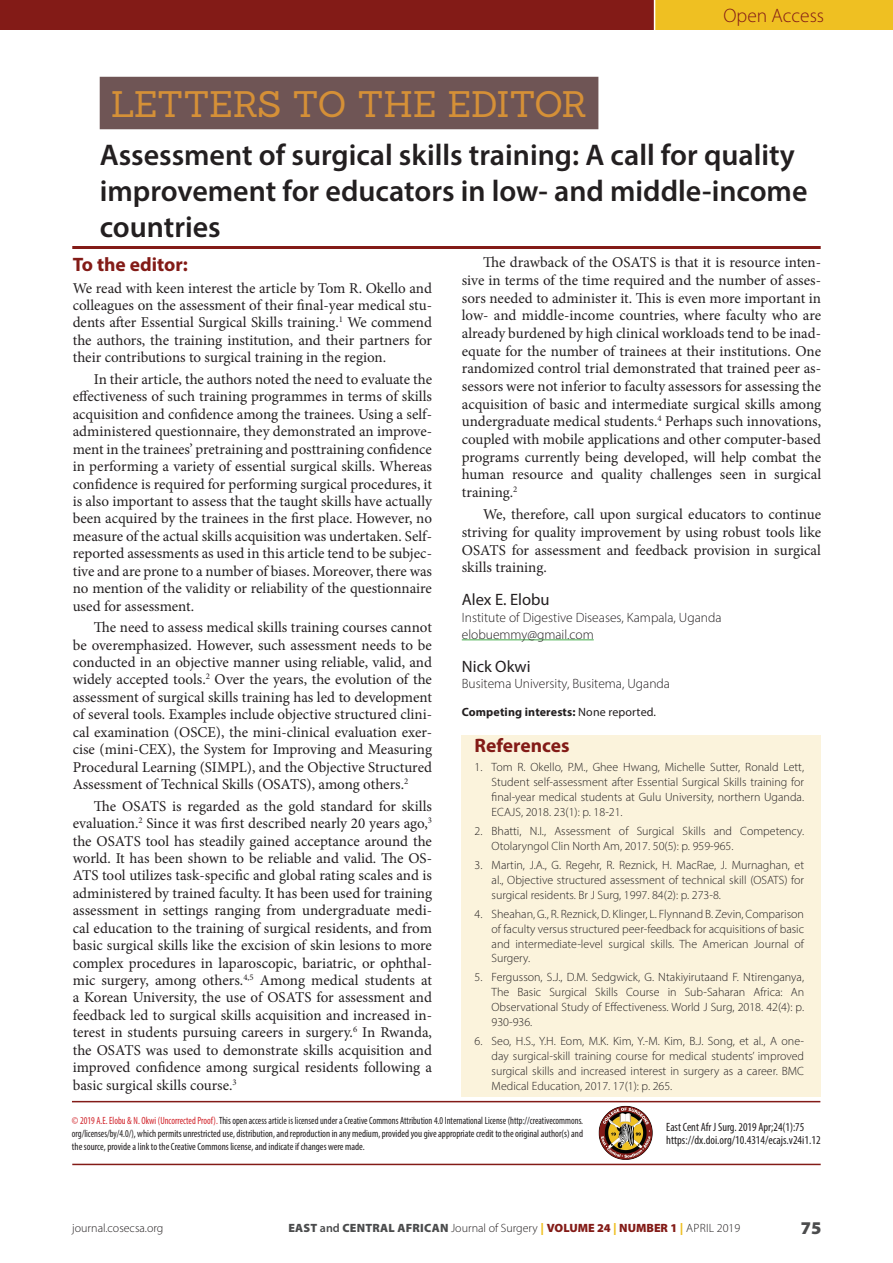
<style>
.page{position:relative;width:893px;height:1263px;background:#fff}
.page>*{position:absolute;margin:0;border:0;box-sizing:border-box;transform-origin:0 0}
.ECAJS_Article_Title{font:36px "Sanchez";letter-spacing:-.005em;color:#d59037}
.ECAJS_Article_Type_H{font:600 30px/36px "Myriad Pro";color:#231f20}
.ECAJS_Heading_1{font:700 19.5px "Myriad Pro";color:#831b17}
.t1{font:300 19.5px "Myriad Pro";color:#831b17}
.t2{font:900 18px "Myriad Pro";color:#4b4c4d}
.ECAJS_Author_Name{font:16.5px "Myriad Pro";color:#231f20}
.ECAJS_Body_Text_Inde{font:15px/17.4px "Minion Pro";color:#231f20;text-align:justify}
.ECAJS_Body_Text{font:15px/17.4px "Minion Pro";color:#231f20;text-align:justify}
.ECAJS_Author_Institu{font:300 13.5px "Myriad Pro";color:#231f20}
.ECAJS_references{font:300 12px/14.9px "Myriad Pro";color:#231f20;text-align:justify}
.ECAJS_Copyright_Text{font:condensed 12px "Myriad Pro";color:#231f20}
.AM-Acknowledgements{font:700 12px "Myriad Pro";letter-spacing:.01em;color:#231f20}
.ECAJS_Copyright_Text-2{font:condensed 10.5px/12.6px "Myriad Pro";color:#231f20;text-align:justify;scale:.91 1}
.s1{font-weight:400}
.s2{color:#d1232a}
.s3{font-weight:900;color:#4b4c4d}
.s4{font-weight:600;color:#4b4c4d}
.s5{font-weight:900;color:#efc022}
.s6{font-weight:900;color:#831b17}
</style>
<div class="page">
<div style="left:655px;top:0;width:238px;height:30px;background:#efc022"></div>
<div style="left:0;top:0;width:654px;height:30px;background:#831b17"></div>
<div style="left:461px;top:736px;width:360px;height:361px;background:#fbf3dc"></div>
<hr style="left:462px;top:639px;width:132px;height:1px;background:#40ae49">
<div style="left:100px;top:77px;width:498px;height:52px;background:#6f5555"></div>
<hr style="left:72px;top:246px;width:749px;height:3px;background:#831b17">
<img style="left:598px;top:1105px;width:54px;height:55px">
<hr style="left:72px;top:1101px;width:748px;height:1px;background:#831b17">
<hr style="left:72px;top:1164px;width:749px;height:1px;background:#831b17">
<h3 class="t1" style="left:723px;top:4px;width:102px">Open Access</h3>
<p class="ECAJS_Article_Title" style="left:111px;top:80px;width:478px">LETTERS TO THE EDITOR</p>
<p class="ECAJS_Article_Type_H" style="left:100px;top:136px;width:709px">Assessment of surgical skills training: A call for quality improvement for educators in low- and middle-income countries</p>
<p class="ECAJS_Heading_1" style="left:73px;top:252px;width:117px">To the editor:</p>
<p class="ECAJS_Body_Text" style="left:73px;top:279px;width:361px">We read with keen interest the article by Tom R. Okello and colleagues on the assessment of their final-year medical stu&shy;dents after Essential Surgical Skills training.<sup>1</sup> We commend the authors, the training institution, and their partners for their contributions to surgical training in the region.</p>
<p class="ECAJS_Body_Text_Inde" style="left:73px;top:370px;width:361px;text-indent:21px">In their article, the authors noted the need to evaluate the effectiveness of such training programmes in terms of skills acquisition and confidence among the trainees. Using a self&shy;administered questionnaire, they demonstrated an improve&shy;ment in the trainees’ pretraining and posttraining confidence in performing a variety of essential surgical skills. Whereas confidence is required for performing surgical procedures, it is also important to assess that the taught skills have actually been acquired by the trainees in the first place. However, no measure of the actual skills acquisition was undertaken. Self&shy;reported assessments as used in this article tend to be subjec&shy;tive and are prone to a number of biases. Moreover, there was no mention of the validity or reliability of the questionnaire used for assessment.</p>
<p class="ECAJS_Body_Text_Inde" style="left:73px;top:619px;width:361px;text-indent:21px">The need to assess medical skills training courses cannot be overemphasized. However, such assessment needs to be conducted in an objective manner using reliable, valid, and widely accepted tools.<sup>2</sup> Over the years, the evolution of the assessment of surgical skills training has led to development of several tools. Examples include objective structured clini&shy;cal examination (OSCE), the mini-clinical evaluation exer&shy;cise (mini-CEX), the System for Improving and Measuring Procedural Learning (SIMPL), and the Objective Structured Assessment of Technical Skills (OSATS), among others.<sup>2</sup></p>
<p class="ECAJS_Body_Text_Inde" style="left:73px;top:797px;width:361px;text-indent:21px">The OSATS is regarded as the gold standard for skills evaluation.<sup>2</sup> Since it was first described nearly 20 years ago,<sup>3 </sup>the OSATS tool has steadily gained acceptance around the world. It has been shown to be reliable and valid. The OS-ATS tool utilizes task-specific and global rating scales and is administered by trained faculty. It has been used for training assessment in settings ranging from undergraduate medi&shy;cal education to the training of surgical residents, and from basic surgical skills like the excision of skin lesions to more complex procedures in laparoscopic, bariatric, or ophthal&shy;mic surgery, among others.<sup>4,5</sup> Among medical students at a Korean University, the use of OSATS for assessment and feedback led to surgical skills acquisition and increased in&shy;terest in students pursuing careers in surgery.<sup>6</sup> In Rwanda, the OSATS was used to demonstrate skills acquisition and improved confidence among surgical residents following a basic surgical skills course.<sup>3</sup></p>
<p class="ECAJS_Body_Text_Inde" style="left:462px;top:254px;width:361px;text-indent:21px">The drawback of the OSATS is that it is resource inten&shy;sive in terms of the time required and the number of asses&shy;sors needed to administer it. This is even more important in low- and middle-income countries, where faculty who are already burdened by high clinical workloads tend to be inad&shy;equate for the number of trainees at their institutions. One randomized control trial demonstrated that trained peer as&shy;sessors were not inferior to faculty assessors for assessing the acquisition of basic and intermediate surgical skills among undergraduate medical students.<sup>4</sup> Perhaps such innovations, coupled with mobile applications and other computer-based programs currently being developed, will help combat the human resource and quality challenges seen in surgical training.<sup>2</sup></p>
<p class="ECAJS_Body_Text_Inde" style="left:462px;top:505px;width:361px;text-indent:21px">We, therefore, call upon surgical educators to continue striving for quality improvement by using robust tools like OSATS for assessment and feedback provision in surgical skills training.</p>
<p class="ECAJS_Author_Name" style="left:462px;top:589px;width:89px">Alex E. Elobu</p>
<p class="ECAJS_Author_Institu" style="left:462px;top:609px;width:261px">Institute of Digestive Diseases, Kampala, Uganda</p>
<p class="ECAJS_Author_Institu" style="left:462px;top:626px;width:133px">elobuemmy@gmail.com</p>
<p class="ECAJS_Author_Name" style="left:462px;top:656px;width:70px">Nick Okwi</p>
<p class="ECAJS_Author_Institu" style="left:462px;top:675px;width:210px">Busitema University, Busitema, Uganda</p>
<p class="AM-Acknowledgements" style="left:462px;top:704px;width:196px">Competing interests: <span class="s1">None reported.</span></p>
<p class="ECAJS_Heading_1" style="left:475px;top:733px;width:96px">References</p>
<p class="ECAJS_references" style="left:492px;top:760px;width:314px;text-indent:-17px">1. Tom R. Okello, P.M., Ghee Hwang, Michelle Sutter, Ronald Lett, Student self-assessment after Essential Surgical Skills training for final-year medical students at Gulu University, northern Uganda.<br>ECAJS, 2018. 23(1): p. 18-21.</p>
<p class="ECAJS_references" style="left:492px;top:823px;width:314px;text-indent:-17px">2. Bhatti, N.I., Assessment of Surgical Skills and Competency.<br>Otolaryngol Clin North Am, 2017. 50(5): p. 959-965.</p>
<p class="ECAJS_references" style="left:492px;top:857px;width:314px;text-indent:-17px">3. Martin, J.A., G. Regehr, R. Reznick, H. MacRae, J. Murnaghan, et al., Objective structured assessment of technical skill (OSATS) for surgical residents. Br J Surg, 1997. 84(2): p. 273-8.</p>
<p class="ECAJS_references" style="left:492px;top:906px;width:314px;text-indent:-17px">4. Sheahan, G., R. Reznick, D. Klinger, L. Flynnand B. Zevin, Comparison of faculty versus structured peer-feedback for acquisitions of basic and intermediate-level surgical skills. The American Journal of Surgery.</p>
<p class="ECAJS_references" style="left:492px;top:970px;width:314px;text-indent:-17px">5. Fergusson, S.J., D.M. Sedgwick, G. Ntakiyirutaand F. Ntirenganya, The Basic Surgical Skills Course in Sub-Saharan Africa: An Observational Study of Effectiveness. World J Surg, 2018. 42(4): p.<br>930-936.</p>
<p class="ECAJS_references" style="left:492px;top:1033px;width:314px;text-indent:-17px">6. Seo, H.S., Y.H. Eom, M.K. Kim, Y.-M. Kim, B.J. Song, et al., A one&shy;day surgical-skill training course for medical students’ improved surgical skills and increased interest in surgery as a career. BMC Medical Education, 2017. 17(1): p. 265.</p>
<p class="ECAJS_Copyright_Text-2" style="left:72px;top:1114px;width:563px"><span class="s2">© 2019 A.E. Elobu &amp; N. Okwi (Uncorrected Proof).</span> This open access article is licensed under a Creative Commons Attribution 4.0 International License (http://creativecommons. org/licenses/by/4.0/), which permits unrestricted use, distribution, and reproduction in any medium, provided you give appropriate credit to the original author(s) and the source, provide a link to the Creative Commons license, and indicate if changes were made.</p>
<p class="ECAJS_Copyright_Text" style="left:666px;top:1119px;width:140px">East Cent Afr J Surg. 2019 Apr;24(1):75</p>
<p class="ECAJS_Copyright_Text" style="left:666px;top:1133px;width:156px">https://dx.doi.org/10.4314/ecajs.v24i1.12</p>
<p class="ECAJS_references" style="left:72px;top:1221px;width:93px">journal.cosecsa.org</p>
<p class="ECAJS_references" style="left:288px;top:1221px;width:453px"><span class="s3">EAST</span> <span class="s4">and</span> <span class="s3">CENTRAL AFRICAN</span> Journal of Surgery <span class="s5">|</span> <span class="s6">VOLUME 24</span> <span class="s5">|</span> <span class="s6">NUMBER 1</span> <span class="s5">|</span> APRIL 2019</p>
<p class="t2" style="left:801px;top:1216px;width:22px">75</p>
</div>
